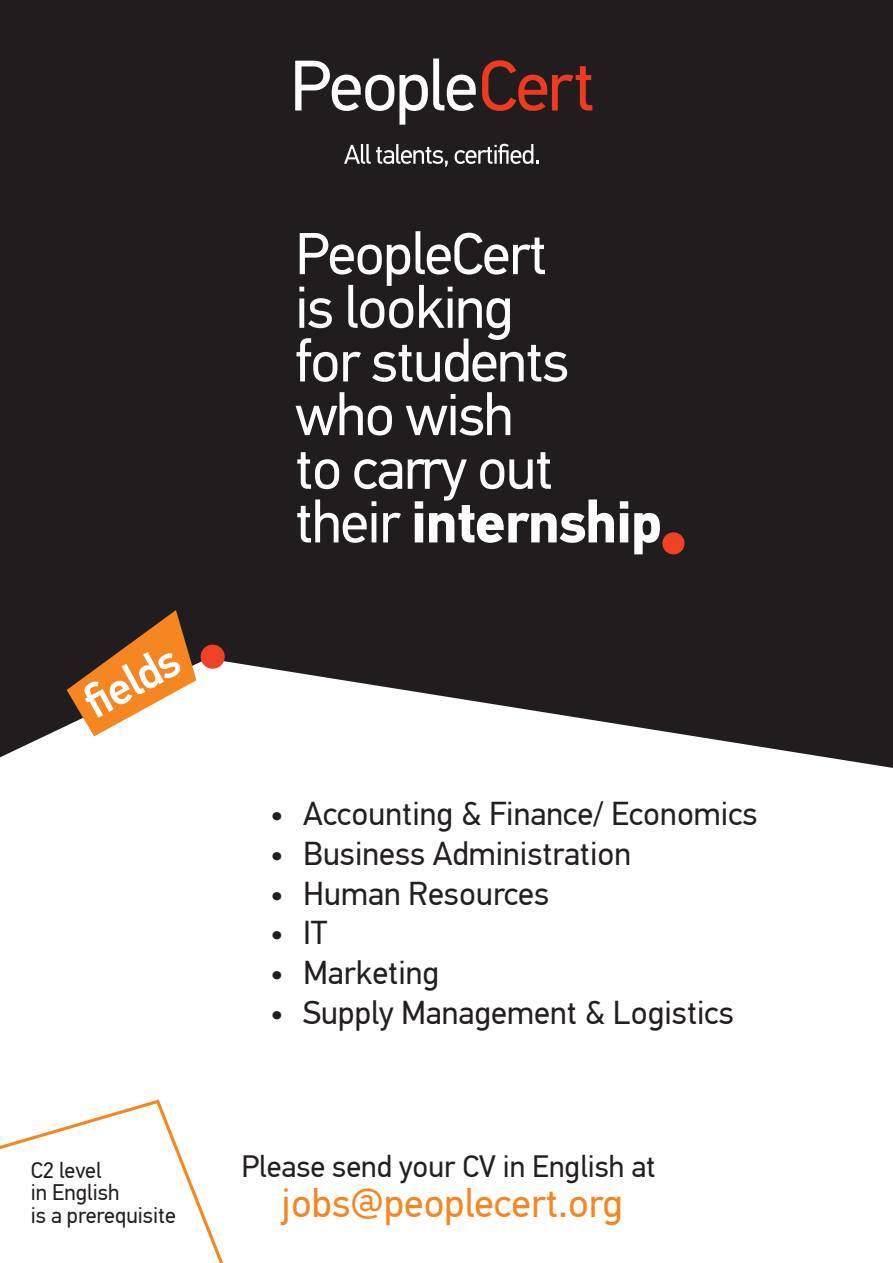
<style>
.page{position:relative;width:893px;height:1263px;background:#fff}
.page>*{position:absolute;margin:0;border:0;box-sizing:border-box;transform-origin:0 0}
.t1{font:59.1px/53.7px "PF Din Text Pro";letter-spacing:-.025em;color:#fff}
.t2{font:500 46.65px "PF Din Text Pro";color:#fff}
.t3{font:40.5px "PF Din Text Pro";color:#f58622}
.t4{font:33px "PF Din Text Pro";color:#231f20}
.t5{font:30.9px "PF Din Text Pro";color:#231f20}
.t6{font:22.5px/22.5px "PF Din Text Pro";color:#231f20}
.s1{font-weight:700}
</style>
<div class="page">
<svg style="left:0;top:1099px;width:223px;height:164px"></svg>
<div style="left:0;top:0;width:893px;height:768px;background:#211d1e"></div>
<svg style="left:67px;top:610px;width:129px;height:126px"></svg>
<div style="left:201px;top:644px;width:24px;height:25px;background:#ef4127;border-radius:50%"></div>
<div style="left:662px;top:532px;width:22px;height:22px;background:#ef4127;border-radius:50%"></div>
<svg style="left:295px;top:59px;width:181px;height:66px"></svg>
<svg style="left:482px;top:60px;width:110px;height:51px;background:#62261f"></svg>
<svg style="left:344px;top:144px;width:104px;height:23px"></svg>
<svg style="left:455px;top:144px;width:83px;height:20px"></svg>
<h2 class="t2" style="left:74px;top:681px;width:103px;rotate:-29deg">fields</h2>
<h1 class="t1" style="left:295px;top:228px;width:368px">PeopleCert<br>is looking<br>for students who wish<br>to carry out their <span class="s1">internship</span></h1>
<p class="t4" style="left:270px;top:795px;width:489px">• Accounting &amp; Finance/ Economics</p>
<p class="t4" style="left:270px;top:834px;width:363px">• Business Administration</p>
<p class="t4" style="left:270px;top:874px;width:281px">• Human Resources</p>
<p class="t4" style="left:270px;top:913px;width:59px">• IT</p>
<p class="t4" style="left:270px;top:953px;width:171px">• Marketing</p>
<p class="t4" style="left:270px;top:993px;width:465px">• Supply Management &amp; Logistics</p>
<p class="t6" style="left:31px;top:1159px;width:147px">C2 level<br>in English<br>is a prerequisite</p>
<p class="t5" style="left:242px;top:1148px;width:416px">Please send your CV in English at</p>
<p class="t3" style="left:281px;top:1179px;width:343px">jobs@peoplecert.org</p>
</div>
